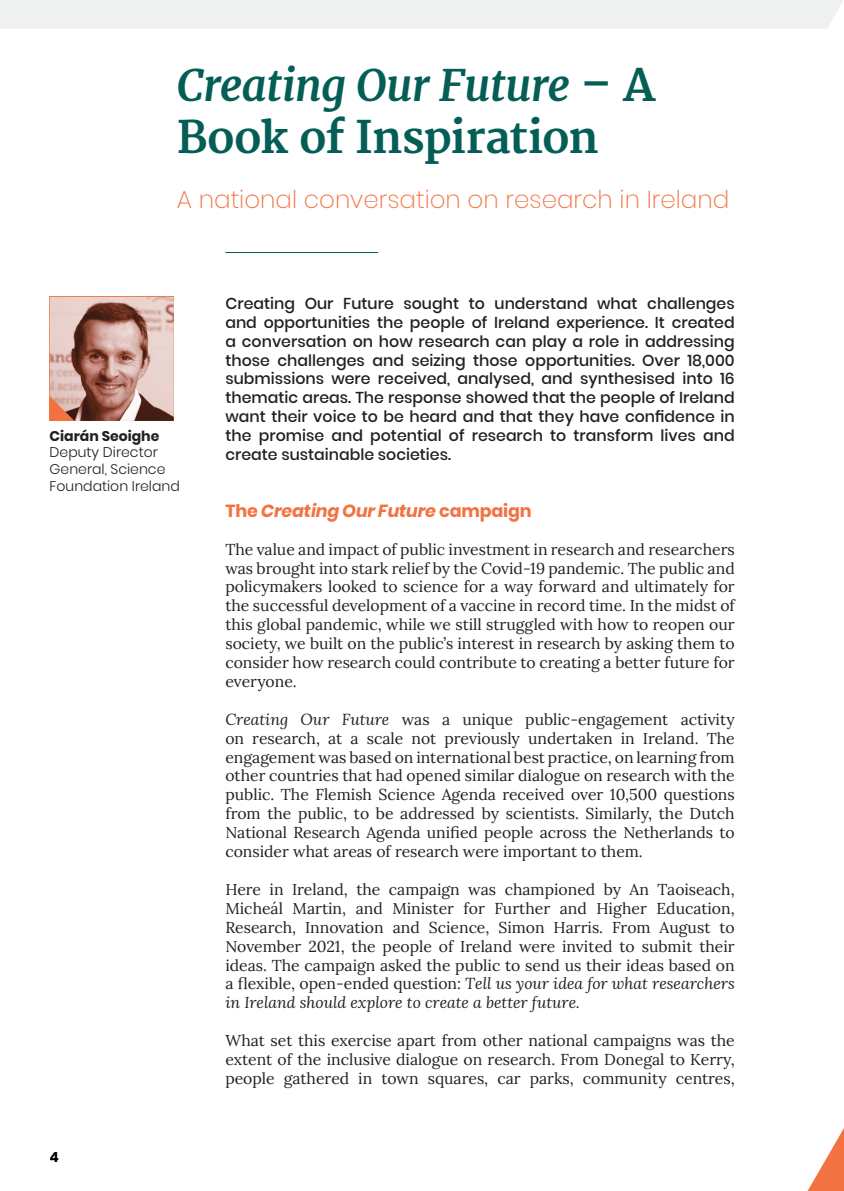
<style>
.page{position:relative;width:844px;height:1191px;background:#fff}
.page>*{position:absolute;margin:0;border:0;box-sizing:border-box;transform-origin:0 0}
.t1{font:700 43.75px/52.5px "Merriweather";letter-spacing:-.025em;color:#055e56}
.t2{font:200 24.5px "Poppins";color:#f37241}
.t3{font:italic 700 17.5px "Poppins";letter-spacing:-.01em;color:#f37241}
.t4{font:15.75px/18.9px "Lora";color:#231f20;text-align:justify}
.t5{font:500 15.75px/18.9px "Poppins";color:#231f20;text-align:justify}
.t6{font:300 14px/16.8px "Poppins";color:#231f20}
.t7{font:700 14px "Poppins";color:#231f20}
.s1{font-style:italic}
.s2{font-style:normal}
</style>
<div class="page">
<svg style="left:807px;top:1130px;width:36px;height:61px"></svg>
<div style="left:0;top:0;width:843px;height:29px;background:#eff1f0"></div>
<img style="left:50px;top:297px;width:124px;height:124px">
<hr style="left:225px;top:252px;width:153px;height:1px;background:#055e56">
<h1 class="t1" style="left:177px;top:61px;width:480px"><span class="s1">Creating Our Future</span> – A<br>Book of Inspiration</h1>
<h2 class="t2" style="left:177px;top:185px;width:553px">A national conversation on research in Ireland</h2>
<p class="t7" style="left:50px;top:427px;width:111px">Ciarán Seoighe</p>
<p class="t6" style="left:50px;top:444px;width:132px">Deputy Director<br>General, Science<br>Foundation Ireland</p>
<p class="t5" style="left:225px;top:294px;width:510px">Creating Our Future sought to understand what challenges and opportunities the people of Ireland experience. It created a conversation on how research can play a role in addressing those challenges and seizing those opportunities. Over 18,000 submissions were received, analysed, and synthesised into 16 thematic areas. The response showed that the people of Ireland want their voice to be heard and that they have confidence in the promise and potential of research to transform lives and create sustainable societies.</p>
<p class="t3" style="left:225px;top:500px;width:307px"><span class="s2">The</span> Creating Our Future <span class="s2">campaign</span></p>
<p class="t4" style="left:225px;top:538px;width:511px">The value and impact of public investment in research and researchers was brought into stark relief by the Covid-19 pandemic. The public and policymakers looked to science for a way forward and ultimately for the successful development of a vaccine in record time. In the midst of this global pandemic, while we still struggled with how to reopen our society, we built on the public’s interest in research by asking them to consider how research could contribute to creating a better future for everyone.</p>
<p class="t4" style="left:225px;top:708px;width:511px"><span class="s1">Creating Our Future</span> was a unique public-engagement activity on research, at a scale not previously undertaken in Ireland. The engagement was based on international best practice, on learning from other countries that had opened similar dialogue on research with the public. The Flemish Science Agenda received over 10,500 questions from the public, to be addressed by scientists. Similarly, the Dutch National Research Agenda unified people across the Netherlands to consider what areas of research were important to them.</p>
<p class="t4" style="left:225px;top:879px;width:510px">Here in Ireland, the campaign was championed by An Taoiseach, Micheál Martin, and Minister for Further and Higher Education, Research, Innovation and Science, Simon Harris. From August to November 2021, the people of Ireland were invited to submit their ideas. The campaign asked the public to send us their ideas based on a flexible, open-ended question: <span class="s1">Tell us your idea for what researchers in Ireland should explore to create a better future.</span></p>
<p class="t4" style="left:225px;top:1030px;width:511px">What set this exercise apart from other national campaigns was the extent of the inclusive dialogue on research. From Donegal to Kerry, people gathered in town squares, car parks, community centres,</p>
</div>
